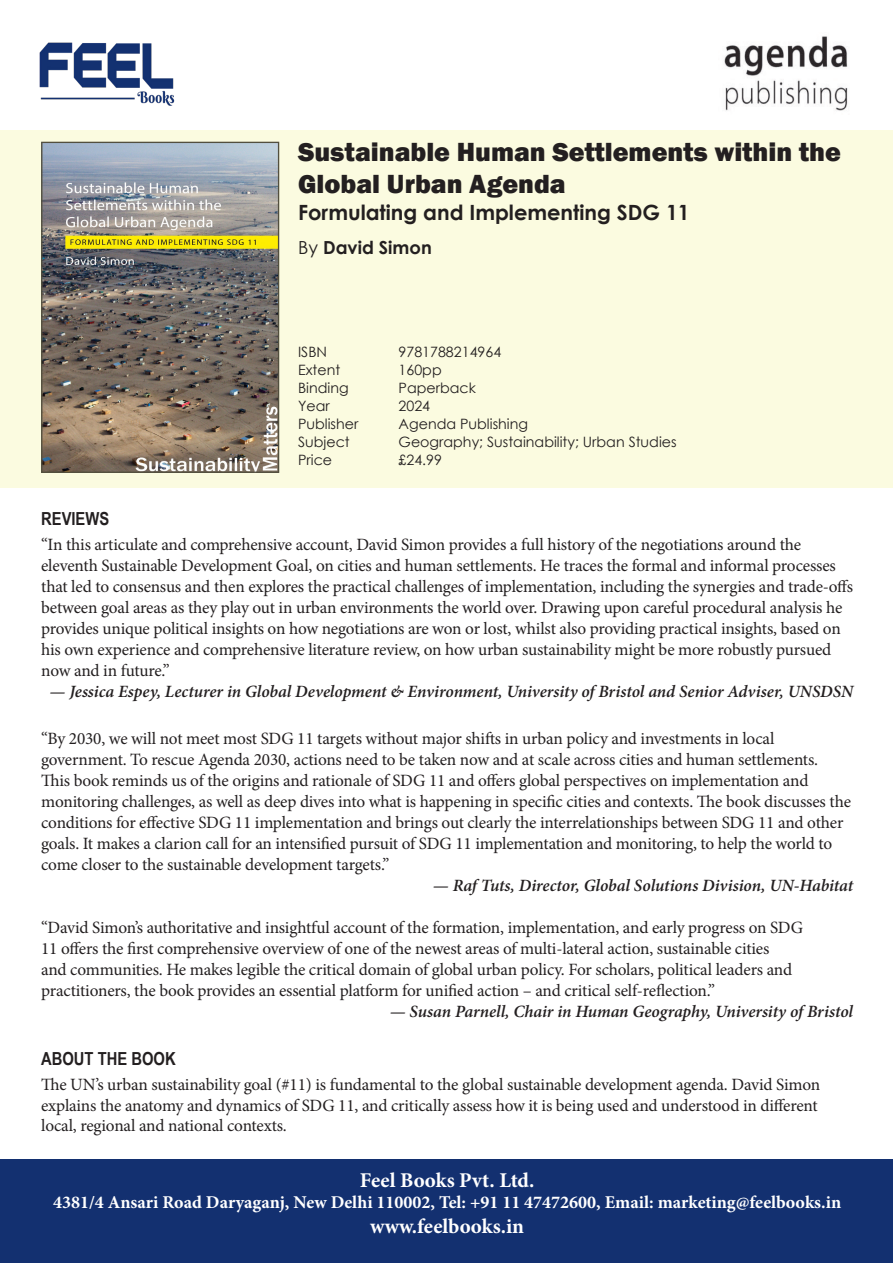
<style>
.page{position:relative;width:893px;height:1263px;background:#fff}
.page>*{position:absolute;margin:0;border:0;box-sizing:border-box;transform-origin:0 0}
.t1{font:800 27px/32.4px "Franklin Gothic";color:#231f20}
.t2{font:700 21px "Minion Pro";color:#fff}
.t3{font:700 21px "Century Gothic";color:#231f20}
.t4{font:700 18px "Minion Pro";color:#fff}
.t5{font:700 18px "Arial Narrow";color:#231f20}
.t6{font:700 18px "Century Gothic";color:#231f20}
.Text{font:17.25px/21px "Minion Pro";letter-spacing:-.01em;color:#231f20}
.Text-2{font:italic 600 17.25px "Minion Pro";letter-spacing:-.005em;color:#231f20}
.t7{font:14.25px "Century Gothic";color:#231f20}
.s1{font-weight:400}
</style>
<div class="page">
<img style="left:39px;top:42px;width:136px;height:64px">
<img style="left:724px;top:36px;width:124px;height:75px">
<div style="left:0;top:1160px;width:893px;height:103px;background:#133070"></div>
<div style="left:0;top:130px;width:893px;height:358px;background:#fbfbe0"></div>
<img style="left:43px;top:144px;width:234px;height:327px">
<div style="left:41px;top:142px;width:238px;height:331px;border:1px solid #524f3e"></div>
<p class="t1" style="left:298px;top:135px;width:544px">Sustainable Human Settlements within the<br>Global Urban Agenda</p>
<p class="t3" style="left:298px;top:196px;width:393px">Formulating and Implementing SDG 11</p>
<p class="t6" style="left:298px;top:233px;width:135px"><span class="s1">By</span> David Simon</p>
<p class="t7" style="left:298px;top:342px;width:31px">ISBN</p>
<p class="t7" style="left:399px;top:342px;width:104px">9781788214964</p>
<p class="t7" style="left:298px;top:360px;width:44px">Extent</p>
<p class="t7" style="left:399px;top:360px;width:45px">160pp</p>
<p class="t7" style="left:298px;top:378px;width:52px">Binding</p>
<p class="t7" style="left:399px;top:378px;width:79px">Paperback</p>
<p class="t7" style="left:298px;top:396px;width:33px">Year</p>
<p class="t7" style="left:399px;top:396px;width:33px">2024</p>
<p class="t7" style="left:298px;top:414px;width:62px">Publisher</p>
<p class="t7" style="left:399px;top:414px;width:131px">Agenda Publishing</p>
<p class="t7" style="left:298px;top:432px;width:53px">Subject</p>
<p class="t7" style="left:399px;top:432px;width:280px">Geography; Sustainability; Urban Studies</p>
<p class="t7" style="left:298px;top:450px;width:36px">Price</p>
<p class="t7" style="left:399px;top:450px;width:45px">£24.99</p>
<p class="t5" style="left:41px;top:505px;width:70px">REVIEWS</p>
<p class="Text" style="left:41px;top:534px;width:813px">“In this articulate and comprehensive account, David Simon provides a full history of the negotiations around the eleventh Sustainable Development Goal, on cities and human settlements. He traces the formal and informal processes that led to consensus and then explores the practical challenges of implementation, including the synergies and trade-offs between goal areas as they play out in urban environments the world over. Drawing upon careful procedural analysis he provides unique political insights on how negotiations are won or lost, whilst also providing practical insights, based on his own experience and comprehensive literature review, on how urban sustainability might be more robustly pursued now and in future.”</p>
<p class="Text-2" style="left:50px;top:679px;width:805px">— Jessica Espey, Lecturer in Global Development &amp; Environment, University of Bristol and Senior Adviser, UNSDSN</p>
<p class="Text" style="left:41px;top:728px;width:811px">“By 2030, we will not meet most SDG 11 targets without major shifts in urban policy and investments in local government. To rescue Agenda 2030, actions need to be taken now and at scale across cities and human settlements.<br>This book reminds us of the origins and rationale of SDG 11 and offers global perspectives on implementation and monitoring challenges, as well as deep dives into what is happening in specific cities and contexts. The book discusses the conditions for effective SDG 11 implementation and brings out clearly the interrelationships between SDG 11 and other goals. It makes a clarion call for an intensified pursuit of SDG 11 implementation and monitoring, to help the world to come closer to the sustainable development targets.”</p>
<p class="Text-2" style="left:433px;top:873px;width:422px">— Raf Tuts, Director, Global Solutions Division, UN-Habitat</p>
<p class="Text" style="left:41px;top:917px;width:763px">“David Simon’s authoritative and insightful account of the formation, implementation, and early progress on SDG 11 offers the first comprehensive overview of one of the newest areas of multi-lateral action, sustainable cities<br>and communities. He makes legible the critical domain of global urban policy. For scholars, political leaders and practitioners, the book provides an essential platform for unified action – and critical self-reflection.”</p>
<p class="Text-2" style="left:390px;top:999px;width:465px">— Susan Parnell, Chair in Human Geography, University of Bristol</p>
<p class="t5" style="left:41px;top:1045px;width:136px">ABOUT THE BOOK</p>
<p class="Text" style="left:41px;top:1074px;width:781px">The UN’s urban sustainability goal (#11) is fundamental to the global sustainable development agenda. David Simon explains the anatomy and dynamics of SDG 11, and critically assess how it is being used and understood in different local, regional and national contexts.</p>
<p class="t2" style="left:360px;top:1165px;width:176px">Feel Books Pvt. Ltd.</p>
<p class="t4" style="left:53px;top:1190px;width:790px">4381/4 Ansari Road Daryaganj, New Delhi 110002, Tel: +91 11 47472600, Email: marketing@feelbooks.in</p>
<p class="t2" style="left:370px;top:1212px;width:156px">www.feelbooks.in</p>
</div>
